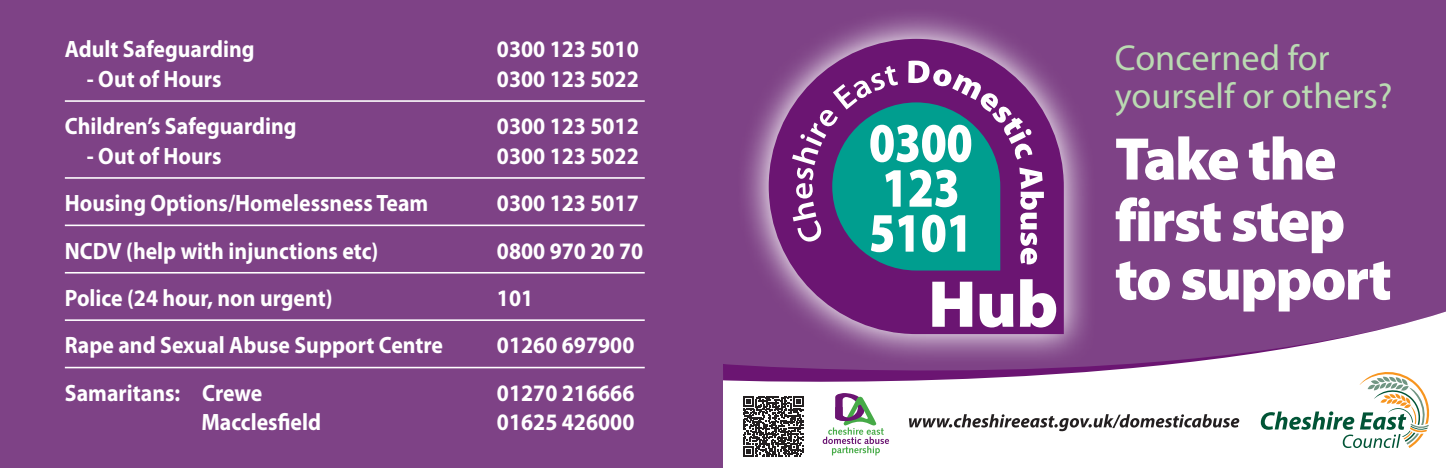
<style>
.page{position:relative;width:1446px;height:468px;background:#fff}
.page>*{position:absolute;margin:0;border:0;box-sizing:border-box;transform-origin:0 0}
.t1{font:900 60.6px/61.5px "Myriad Pro";letter-spacing:-.03em;color:#fff}
.t2{font:36.3px/38.4px "Myriad Pro";color:#badab2}
.t3{font:700 23.7px "Myriad Pro";color:#fff;scale:.92 1}
</style>
<div class="page">
<div style="left:0;top:0;width:763px;height:468px;background:#7e4286"></div>
<div style="left:723px;top:0;width:723px;height:468px;background:#7e4286"></div>
<svg style="left:745px;top:16px;width:343px;height:287px"></svg>
<svg style="left:769px;top:39px;width:295px;height:264px;fill:#6b1572"></svg>
<svg style="left:792px;top:61px;width:252px;height:203px;background:#68779b"></svg>
<svg style="left:932px;top:279px;width:124px;height:24px;background:#ab7baf"></svg>
<svg style="left:723px;top:303px;width:723px;height:165px;fill:#fff"></svg>
<svg style="left:909px;top:414px;width:330px;height:17px;background:#b9b8b8"></svg>
<svg style="left:1261px;top:372px;width:168px;height:76px;background:#dce4db"></svg>
<svg style="left:823px;top:393px;width:66px;height:62px;background:#cfd2d0"></svg>
<svg style="left:743px;top:396px;width:60px;height:60px;background:#6b6869"></svg>
<hr style="left:65px;top:100px;width:580px;height:2px;background:#fff">
<hr style="left:65px;top:177px;width:580px;height:2px;background:#fff">
<hr style="left:65px;top:224px;width:580px;height:2px;background:#fff">
<hr style="left:65px;top:272px;width:580px;height:1px;background:#fff">
<hr style="left:65px;top:319px;width:580px;height:2px;background:#fff">
<hr style="left:65px;top:367px;width:580px;height:1px;background:#fff">
<p class="t3" style="left:65px;top:36px;width:208px">Adult Safeguarding</p>
<p class="t3" style="left:497px;top:36px;width:156px">0300 123 5010</p>
<p class="t3" style="left:87px;top:66px;width:148px">- Out of Hours</p>
<p class="t3" style="left:497px;top:66px;width:156px">0300 123 5022</p>
<p class="t3" style="left:65px;top:113px;width:253px">Children’s Safeguarding</p>
<p class="t3" style="left:497px;top:113px;width:156px">0300 123 5012</p>
<p class="t3" style="left:87px;top:142px;width:148px">- Out of Hours</p>
<p class="t3" style="left:497px;top:142px;width:156px">0300 123 5022</p>
<p class="t3" style="left:65px;top:190px;width:396px">Housing Options/Homelessness Team</p>
<p class="t3" style="left:497px;top:190px;width:156px">0300 123 5017</p>
<p class="t3" style="left:65px;top:237px;width:342px">NCDV (help with injunctions etc)</p>
<p class="t3" style="left:497px;top:237px;width:161px">0800 970 20 70</p>
<p class="t3" style="left:65px;top:284px;width:292px">Police (24 hour, non urgent)</p>
<p class="t3" style="left:497px;top:284px;width:41px">101</p>
<p class="t3" style="left:65px;top:332px;width:413px">Rape and Sexual Abuse Support Centre</p>
<p class="t3" style="left:497px;top:332px;width:151px">01260 697900</p>
<p class="t3" style="left:65px;top:379px;width:216px">Samaritans: Crewe</p>
<p class="t3" style="left:497px;top:379px;width:151px">01270 216666</p>
<p class="t3" style="left:201px;top:409px;width:132px">Macclesfield</p>
<p class="t3" style="left:497px;top:409px;width:151px">01625 426000</p>
<p class="t2" style="left:1115px;top:38px;width:279px">Concerned for yourself or others?</p>
<p class="t1" style="left:1115px;top:129px;width:232px">Take the first step</p>
<p class="t1" style="left:1115px;top:249px;width:278px">to support</p>
</div>
